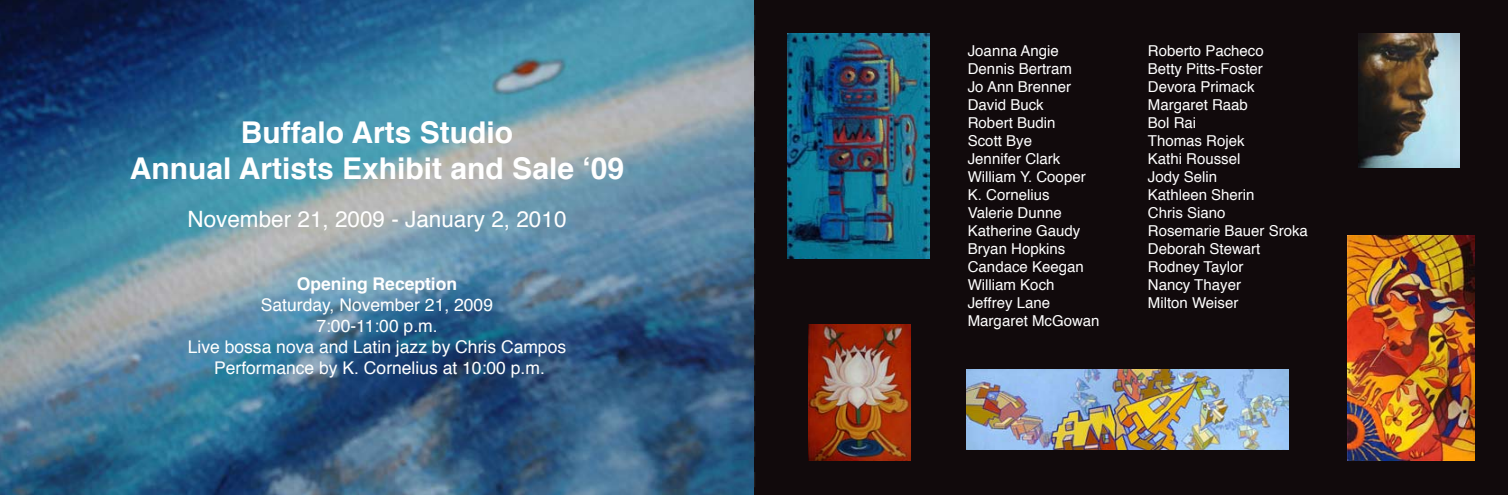
<style>
.page{position:relative;width:1508px;height:495px;background:#fff}
.page>*{position:absolute;margin:0;border:0;box-sizing:border-box;transform-origin:0 0}
.t1{font:700 30px/36px "Helvetica";color:#fff;text-align:center}
.t2{font:22.5px "Helvetica";color:#fff}
.t3{font:17.5px/21px "Helvetica";color:#fff;text-align:center}
.t4{font:700 17.5px "Helvetica";color:#fff}
.t5{font:15px "Helvetica";color:#fff}
</style>
<div class="page">
<div style="left:755px;top:0;width:753px;height:495px;background:#110a0c"></div>
<img style="left:0;top:0;width:754px;height:495px">
<div style="left:968px;top:45px;width:370px;height:286px;background:#110a0c"></div>
<svg style="left:754px;top:0;width:1px;height:495px"></svg>
<img style="left:788px;top:34px;width:141px;height:224px">
<img style="left:1347px;top:236px;width:127px;height:224px">
<img style="left:1358px;top:34px;width:101px;height:134px">
<img style="left:808px;top:325px;width:102px;height:135px">
<img style="left:966px;top:370px;width:322px;height:80px">
<h1 class="t1" style="left:130px;top:115px;width:496px">Buffalo Arts Studio<br>Annual Artists Exhibit and Sale ‘09</h1>
<h2 class="t2" style="left:187px;top:202px;width:380px">November 21, 2009 - January 2, 2010</h2>
<p class="t4" style="left:297px;top:270px;width:162px">Opening Reception</p>
<p class="t3" style="left:188px;top:295px;width:380px">Saturday, November 21, 2009<br>7:00-11:00 p.m.<br>Live bossa nova and Latin jazz by Chris Campos<br>Performance by K. Cornelius at 10:00 p.m.</p>
<p class="t5" style="left:968px;top:39px;width:92px">Joanna Angie</p>
<p class="t5" style="left:1148px;top:39px;width:117px">Roberto Pacheco</p>
<p class="t5" style="left:968px;top:57px;width:106px">Dennis Bertram</p>
<p class="t5" style="left:1148px;top:57px;width:117px">Betty Pitts-Foster</p>
<p class="t5" style="left:968px;top:75px;width:105px">Jo Ann Brenner</p>
<p class="t5" style="left:1148px;top:75px;width:108px">Devora Primack</p>
<p class="t5" style="left:968px;top:93px;width:77px">David Buck</p>
<p class="t5" style="left:1148px;top:93px;width:102px">Margaret Raab</p>
<p class="t5" style="left:968px;top:111px;width:89px">Robert Budin</p>
<p class="t5" style="left:1148px;top:111px;width:50px">Bol Rai</p>
<p class="t5" style="left:968px;top:129px;width:66px">Scott Bye</p>
<p class="t5" style="left:1148px;top:129px;width:98px">Thomas Rojek</p>
<p class="t5" style="left:968px;top:147px;width:94px">Jennifer Clark</p>
<p class="t5" style="left:1148px;top:147px;width:94px">Kathi Roussel</p>
<p class="t5" style="left:968px;top:165px;width:119px">William Y. Cooper</p>
<p class="t5" style="left:1148px;top:165px;width:71px">Jody Selin</p>
<p class="t5" style="left:968px;top:183px;width:83px">K. Cornelius</p>
<p class="t5" style="left:1148px;top:183px;width:108px">Kathleen Sherin</p>
<p class="t5" style="left:968px;top:201px;width:95px">Valerie Dunne</p>
<p class="t5" style="left:1148px;top:201px;width:79px">Chris Siano</p>
<p class="t5" style="left:968px;top:219px;width:114px">Katherine Gaudy</p>
<p class="t5" style="left:1148px;top:219px;width:162px">Rosemarie Bauer Sroka</p>
<p class="t5" style="left:968px;top:237px;width:99px">Bryan Hopkins</p>
<p class="t5" style="left:1148px;top:237px;width:114px">Deborah Stewart</p>
<p class="t5" style="left:968px;top:255px;width:117px">Candace Keegan</p>
<p class="t5" style="left:1148px;top:255px;width:97px">Rodney Taylor</p>
<p class="t5" style="left:968px;top:273px;width:88px">William Koch</p>
<p class="t5" style="left:1148px;top:273px;width:95px">Nancy Thayer</p>
<p class="t5" style="left:968px;top:291px;width:84px">Jeffrey Lane</p>
<p class="t5" style="left:1148px;top:291px;width:92px">Milton Weiser</p>
<p class="t5" style="left:968px;top:309px;width:133px">Margaret McGowan</p>
</div>
